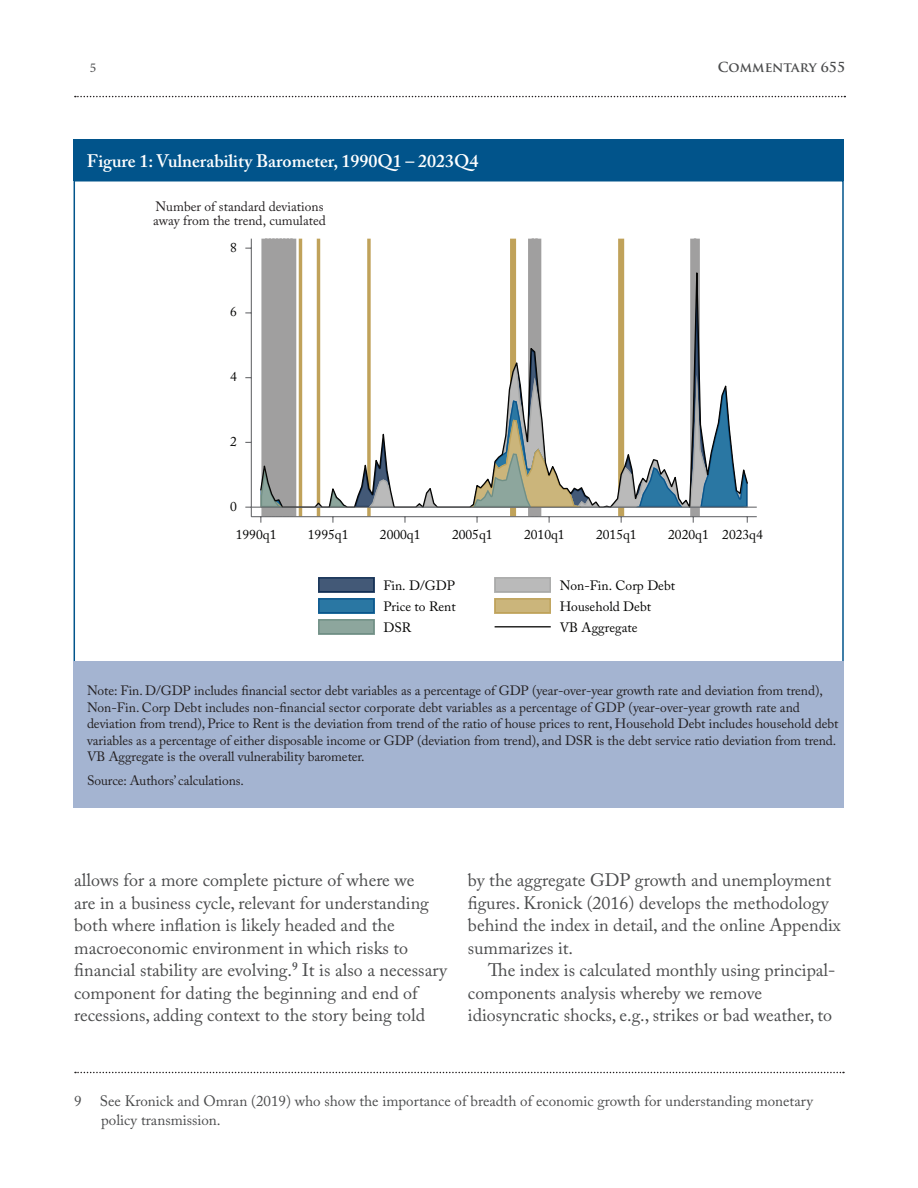
<style>
.page{position:relative;width:918px;height:1188px;background:#fff}
.page>*{position:absolute;margin:0;border:0;box-sizing:border-box;transform-origin:0 0}
.Body_Copy{font:18px/22.5px "Adobe Caslon Pro";color:#4b4c4d}
.Table_Header{font:600 18px "Adobe Caslon Pro";color:#fff}
.foot_note_2{font:15px/19.5px "Adobe Caslon Pro";color:#4b4c4d}
.table_foot_note{font:13.5px/16.5px "Adobe Caslon Pro";letter-spacing:-.005em;color:#231f20}
.t1{font:13.5px "Adobe Caslon Pro";color:#050504}
.t2{font:700 13.5px "Trajan Pro";color:#4b4c4d}
.t3{font:13.5px "Minion Pro";color:#4b4c4d}
</style>
<div class="page">
<svg style="left:75px;top:96px;width:770px;height:1px"></svg>
<svg style="left:75px;top:1072px;width:769px;height:1px"></svg>
<div style="left:73px;top:140px;width:771px;height:42px;background:#01548b"></div>
<div style="left:74px;top:662px;width:770px;height:146px;background:#a4b4d1"></div>
<hr style="left:299px;top:239px;width:3px;height:278px;background:#c0a25a">
<hr style="left:317px;top:239px;width:3px;height:278px;background:#c0a25a">
<svg style="left:367px;top:512px;width:4px;height:4px"></svg>
<div style="left:510px;top:239px;width:6px;height:278px;background:#c0a25a"></div>
<div style="left:618px;top:239px;width:6px;height:278px;background:#c0a25a"></div>
<div style="left:261px;top:239px;width:6px;height:278px;background:#a09f9f"></div>
<div style="left:265px;top:239px;width:6px;height:278px;background:#a09f9f"></div>
<div style="left:269px;top:239px;width:6px;height:278px;background:#a09f9f"></div>
<div style="left:272px;top:239px;width:6px;height:278px;background:#a09f9f"></div>
<div style="left:276px;top:239px;width:6px;height:278px;background:#a09f9f"></div>
<div style="left:279px;top:239px;width:6px;height:278px;background:#a09f9f"></div>
<div style="left:283px;top:239px;width:6px;height:278px;background:#a09f9f"></div>
<div style="left:287px;top:239px;width:6px;height:278px;background:#a09f9f"></div>
<div style="left:290px;top:239px;width:6px;height:278px;background:#a09f9f"></div>
<div style="left:528px;top:239px;width:6px;height:278px;background:#a09f9f"></div>
<div style="left:532px;top:239px;width:6px;height:278px;background:#a09f9f"></div>
<div style="left:535px;top:239px;width:6px;height:278px;background:#a09f9f"></div>
<div style="left:690px;top:239px;width:6px;height:278px;background:#a09f9f"></div>
<div style="left:694px;top:239px;width:6px;height:278px;background:#a09f9f"></div>
<svg style="left:259px;top:238px;width:490px;height:274px"></svg>
<div style="left:318px;top:577px;width:56px;height:15px;background:#435977"></div>
<div style="left:318px;top:577px;width:56px;height:15px;border:1px solid #122f54"></div>
<div style="left:495px;top:577px;width:56px;height:15px;background:#bababa"></div>
<div style="left:495px;top:577px;width:56px;height:15px;border:1px solid #a9aaa9"></div>
<div style="left:318px;top:598px;width:56px;height:15px;background:#2a77a3"></div>
<div style="left:318px;top:598px;width:56px;height:15px;border:1px solid #0b558c"></div>
<div style="left:495px;top:598px;width:56px;height:15px;background:#cbb57b"></div>
<div style="left:495px;top:598px;width:56px;height:15px;border:1px solid #bfa25a"></div>
<div style="left:318px;top:619px;width:56px;height:15px;background:#8da69d"></div>
<div style="left:318px;top:619px;width:56px;height:15px;border:1px solid #708f85"></div>
<hr style="left:495px;top:626px;width:56px;height:1px;background:#050504">
<hr style="left:251px;top:507px;width:506px;height:1px;background:#6c6d70">
<hr style="left:251px;top:239px;width:1px;height:278px;background:#6c6d70">
<hr style="left:251px;top:516px;width:506px;height:1px;background:#6c6d70">
<svg style="left:404px;top:517px;width:2px;height:6px"></svg>
<svg style="left:476px;top:517px;width:2px;height:6px"></svg>
<p class="t3" style="left:90px;top:59px;width:8px">5</p>
<p class="t2" style="left:718px;top:59px;width:129px">COMMENTARY 655</p>
<p class="Table_Header" style="left:87px;top:150px;width:393px">Figure 1: Vulnerability Barometer, 1990Q1 – 2023Q4</p>
<p class="table_foot_note" style="left:153px;top:199px;width:174px;line-height:14.2px">Number of standard deviations away from the trend, cumulated</p>
<p class="t1" style="left:230px;top:239px;width:8px">8</p>
<p class="t1" style="left:230px;top:304px;width:8px">6</p>
<p class="t1" style="left:230px;top:369px;width:8px">4</p>
<p class="t1" style="left:230px;top:433px;width:8px">2</p>
<p class="t1" style="left:230px;top:498px;width:8px">0</p>
<p class="t1" style="left:236px;top:527px;width:42px">1990q1</p>
<p class="t1" style="left:308px;top:527px;width:42px">1995q1</p>
<p class="t1" style="left:380px;top:527px;width:42px">2000q1</p>
<p class="t1" style="left:452px;top:527px;width:42px">2005q1</p>
<p class="t1" style="left:524px;top:527px;width:42px">2010q1</p>
<p class="t1" style="left:596px;top:527px;width:42px">2015q1</p>
<p class="t1" style="left:668px;top:527px;width:96px">2020q1 2023q4</p>
<p class="t1" style="left:383px;top:578px;width:73px">Fin. D/GDP</p>
<p class="t1" style="left:560px;top:578px;width:117px">Non-Fin. Corp Debt</p>
<p class="t1" style="left:383px;top:599px;width:74px">Price to Rent</p>
<p class="t1" style="left:560px;top:599px;width:93px">Household Debt</p>
<p class="t1" style="left:383px;top:620px;width:29px">DSR</p>
<p class="t1" style="left:560px;top:620px;width:79px">VB Aggregate</p>
<p class="table_foot_note" style="left:87px;top:682px;width:753px">Note: Fin. D/GDP includes financial sector debt variables as a percentage of GDP (year-over-year growth rate and deviation from trend), Non-Fin. Corp Debt includes non-financial sector corporate debt variables as a percentage of GDP (year-over-year growth rate and deviation from trend), Price to Rent is the deviation from trend of the ratio of house prices to rent, Household Debt includes household debt variables as a percentage of either disposable income or GDP (deviation from trend), and DSR is the debt service ratio deviation from trend.<br>VB Aggregate is the overall vulnerability barometer.</p>
<p class="table_foot_note" style="left:87px;top:772px;width:158px">Source: Authors’ calculations.</p>
<p class="Body_Copy" style="left:74px;top:869px;width:374px">allows for a more complete picture of where we<br>are in a business cycle, relevant for understanding both where inflation is likely headed and the macroeconomic environment in which risks to financial stability are evolving.<sup>9</sup> It is also a necessary component for dating the beginning and end of recessions, adding context to the story being told</p>
<p class="Body_Copy" style="left:468px;top:869px;width:374px">by the aggregate GDP growth and unemployment figures. Kronick (2016) develops the methodology behind the index in detail, and the online Appendix summarizes it.</p>
<p class="Body_Copy" style="left:468px;top:959px;width:369px;text-indent:20px">The index is calculated monthly using principal&shy;components analysis whereby we remove idiosyncratic shocks, e.g., strikes or bad weather, to</p>
<p class="foot_note_2" style="left:101px;top:1091px;width:713px;text-indent:-27px">9 See Kronick and Omran (2019) who show the importance of breadth of economic growth for understanding monetary policy transmission.</p>
</div>
